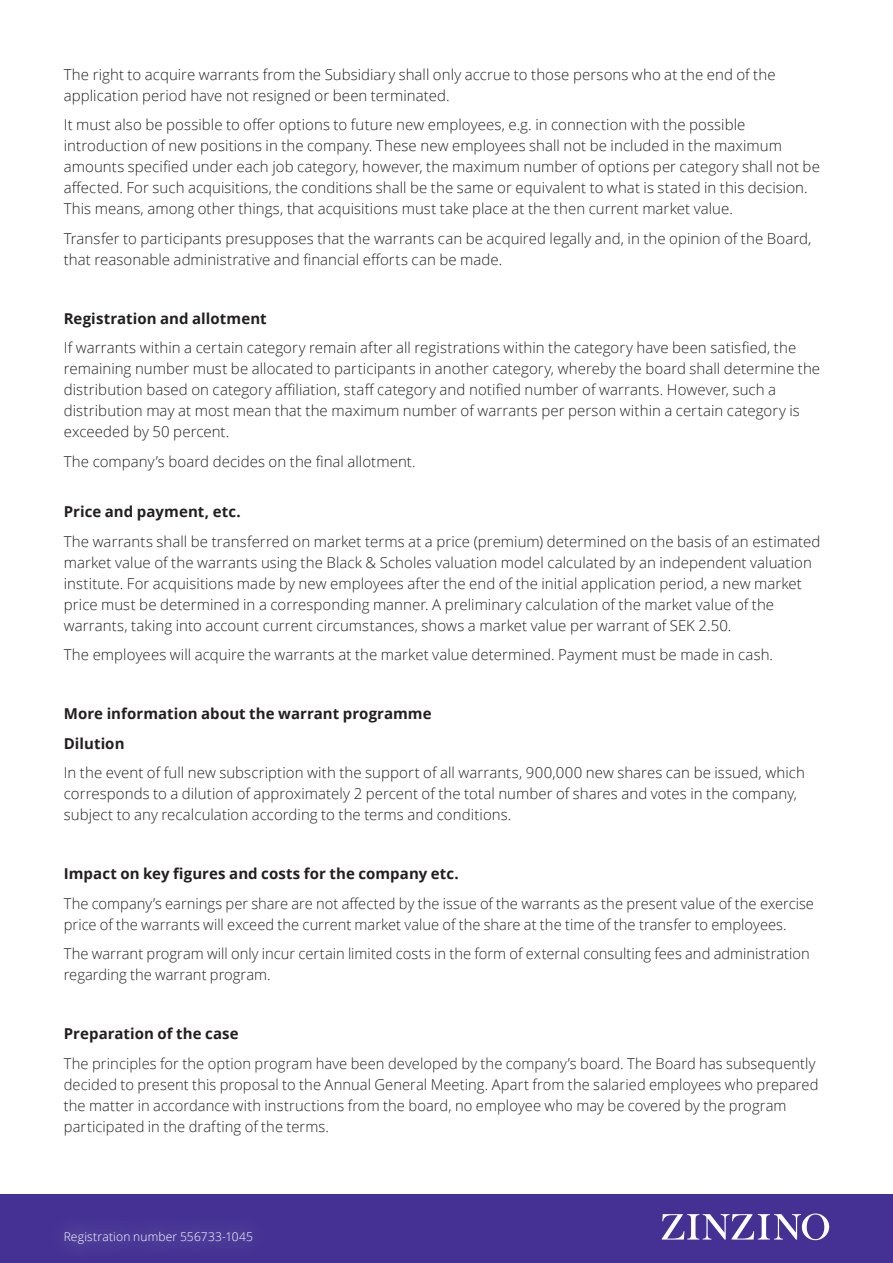
<style>
.page{position:relative;width:893px;height:1263px;background:#fff}
.page>*{position:absolute;margin:0;border:0;box-sizing:border-box;transform-origin:0 0}
.Preamble_10_14{font:300 15px/21px "Open Sans";letter-spacing:.005em;color:#231f20}
.Preamble_10_14-2{font:700 15px "Open Sans";letter-spacing:.005em;color:#231f20}
.Body_8_11{font:300 12px "Open Sans";letter-spacing:.015em;color:#fff}
</style>
<div class="page">
<div style="left:0;top:1194px;width:893px;height:69px;background:#443193"></div>
<svg style="left:662px;top:1213px;width:167px;height:27px"></svg>
<div style="left:47px;top:1213px;width:222px;height:47px;background:#473595"></div>
<p class="Preamble_10_14" style="left:64px;top:63px;width:713px">The right to acquire warrants from the Subsidiary shall only accrue to those persons who at the end of the application period have not resigned or been terminated.</p>
<p class="Preamble_10_14" style="left:64px;top:114px;width:758px">It must also be possible to offer options to future new employees, e.g. in connection with the possible introduction of new positions in the company. These new employees shall not be included in the maximum amounts specified under each job category, however, the maximum number of options per category shall not be affected. For such acquisitions, the conditions shall be the same or equivalent to what is stated in this decision.<br>This means, among other things, that acquisitions must take place at the then current market value.</p>
<p class="Preamble_10_14" style="left:64px;top:227px;width:749px">Transfer to participants presupposes that the warrants can be acquired legally and, in the opinion of the Board, that reasonable administrative and financial efforts can be made.</p>
<p class="Preamble_10_14-2" style="left:64px;top:307px;width:204px">Registration and allotment</p>
<p class="Preamble_10_14" style="left:64px;top:337px;width:758px">If warrants within a certain category remain after all registrations within the category have been satisfied, the remaining number must be allocated to participants in another category, whereby the board shall determine the distribution based on category affiliation, staff category and notified number of warrants. However, such a distribution may at most mean that the maximum number of warrants per person within a certain category is exceeded by 50 percent.</p>
<p class="Preamble_10_14" style="left:64px;top:450px;width:354px">The company’s board decides on the final allotment.</p>
<p class="Preamble_10_14-2" style="left:64px;top:501px;width:178px">Price and payment, etc.</p>
<p class="Preamble_10_14" style="left:64px;top:530px;width:758px">The warrants shall be transferred on market terms at a price (premium) determined on the basis of an estimated market value of the warrants using the Black &amp; Scholes valuation model calculated by an independent valuation institute. For acquisitions made by new employees after the end of the initial application period, a new market price must be determined in a corresponding manner. A preliminary calculation of the market value of the warrants, taking into account current circumstances, shows a market value per warrant of SEK 2.50.</p>
<p class="Preamble_10_14" style="left:64px;top:644px;width:711px">The employees will acquire the warrants at the market value determined. Payment must be made in cash.</p>
<p class="Preamble_10_14-2" style="left:64px;top:703px;width:369px">More information about the warrant programme</p>
<p class="Preamble_10_14-2" style="left:64px;top:733px;width:62px">Dilution</p>
<p class="Preamble_10_14" style="left:64px;top:762px;width:743px">In the event of full new subscription with the support of all warrants, 900,000 new shares can be issued, which corresponds to a dilution of approximately 2 percent of the total number of shares and votes in the company, subject to any recalculation according to the terms and conditions.</p>
<p class="Preamble_10_14-2" style="left:64px;top:863px;width:396px">Impact on key figures and costs for the company etc.</p>
<p class="Preamble_10_14" style="left:64px;top:892px;width:752px">The company’s earnings per share are not affected by the issue of the warrants as the present value of the exercise price of the warrants will exceed the current market value of the share at the time of the transfer to employees.</p>
<p class="Preamble_10_14" style="left:64px;top:943px;width:748px">The warrant program will only incur certain limited costs in the form of external consulting fees and administration regarding the warrant program.</p>
<p class="Preamble_10_14-2" style="left:64px;top:1023px;width:176px">Preparation of the case</p>
<p class="Preamble_10_14" style="left:64px;top:1052px;width:756px">The principles for the option program have been developed by the company’s board. The Board has subsequently decided to present this proposal to the Annual General Meeting. Apart from the salaried employees who prepared the matter in accordance with instructions from the board, no employee who may be covered by the program participated in the drafting of the terms.</p>
<p class="Body_8_11" style="left:64px;top:1228px;width:191px">Registration number 556733-1045</p>
</div>
